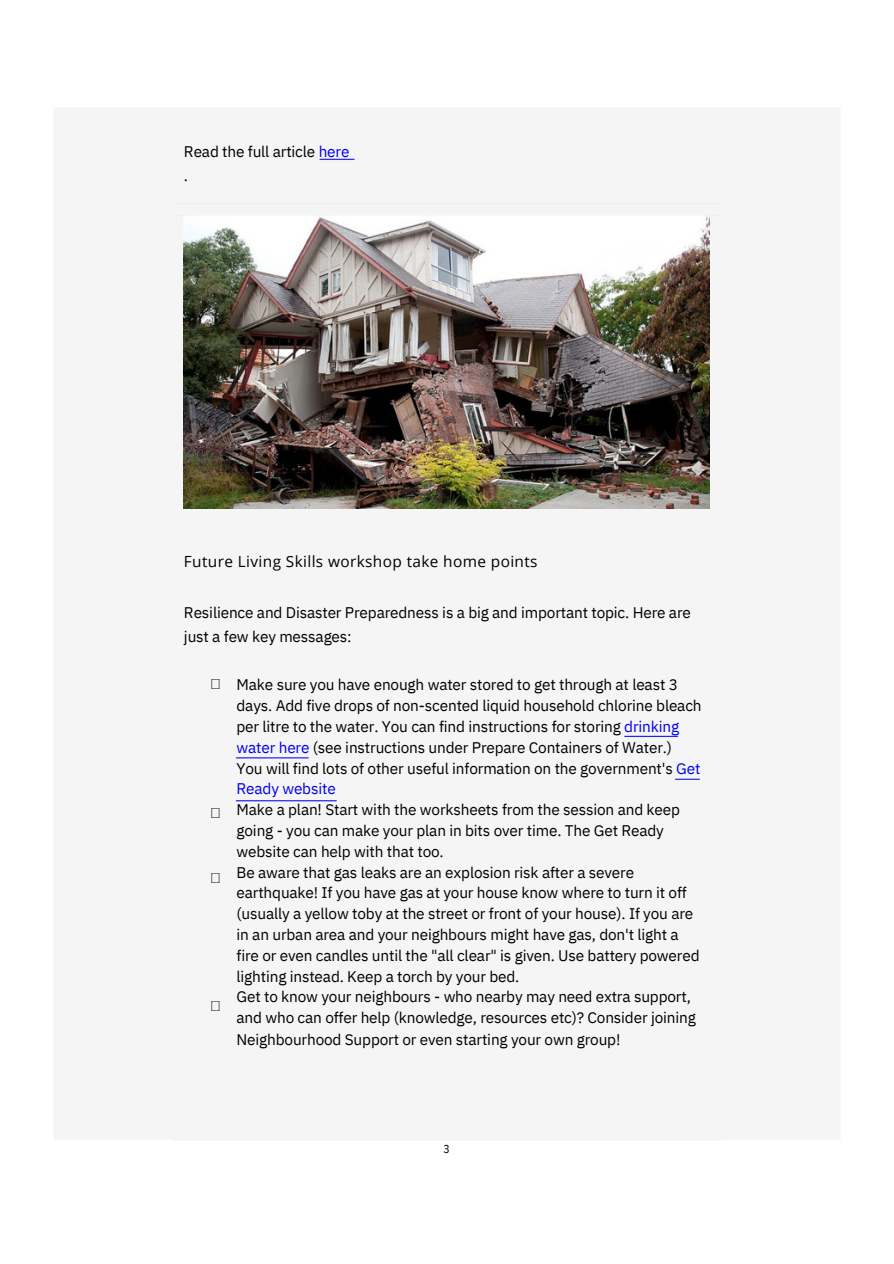
<style>
.page{position:relative;width:894px;height:1264px;background:#fff}
.page>*{position:absolute;margin:0;border:0;box-sizing:border-box;transform-origin:0 0}
.t1{font:15.3px/20.9px "IBM Plex Sans";letter-spacing:-.01em;color:#000}
.t2{font:15.3px "Open Sans";letter-spacing:.025em;color:#000}
.t3{font:11.7px "IBM Plex Sans Cond";color:#000}
.s1{color:#00e}
</style>
<div class="page">
<img style="left:172px;top:203px;width:549px;height:599px">
<svg style="left:212px;top:679px;width:8px;height:10px"></svg>
<h1 class="t1" style="left:184px;top:139px;width:167px;line-height:24px">Read the full article <span class="s1">here </span>.</h1>
<p class="t2" style="left:184px;top:551px;width:355px">Future Living Skills workshop take home points</p>
<p class="t1" style="left:184px;top:600px;width:508px;line-height:24px">Resilience and Disaster Preparedness is a big and important topic. Here are just a few key messages:</p>
<h1 class="t1" style="left:236px;top:674px;width:466px">Make sure you have enough water stored to get through at least 3 days. Add five drops of non-scented liquid household chlorine bleach per litre to the water. You can find instructions for storing <span class="s1">drinking water here</span> (see instructions under Prepare Containers of Water.)<br>You will find lots of other useful information on the government's <span class="s1">Get Ready website<br></span>Make a plan! Start with the worksheets from the session and keep going - you can make your plan in bits over time. The Get Ready website can help with that too.<br>Be aware that gas leaks are an explosion risk after a severe earthquake! If you have gas at your house know where to turn it off (usually a yellow toby at the street or front of your house). If you are in an urban area and your neighbours might have gas, don't light a fire or even candles until the "all clear" is given. Use battery powered lighting instead. Keep a torch by your bed.<br>Get to know your neighbours - who nearby may need extra support,</h1>
<h1 class="t1" style="left:236px;top:1006px;width:460px;line-height:21.9px">and who can offer help (knowledge, resources etc)? Consider joining<br>Neighbourhood Support or even starting your own group!</h1>
<p class="t3" style="left:443px;top:1140px;width:8px">3</p>
</div>
